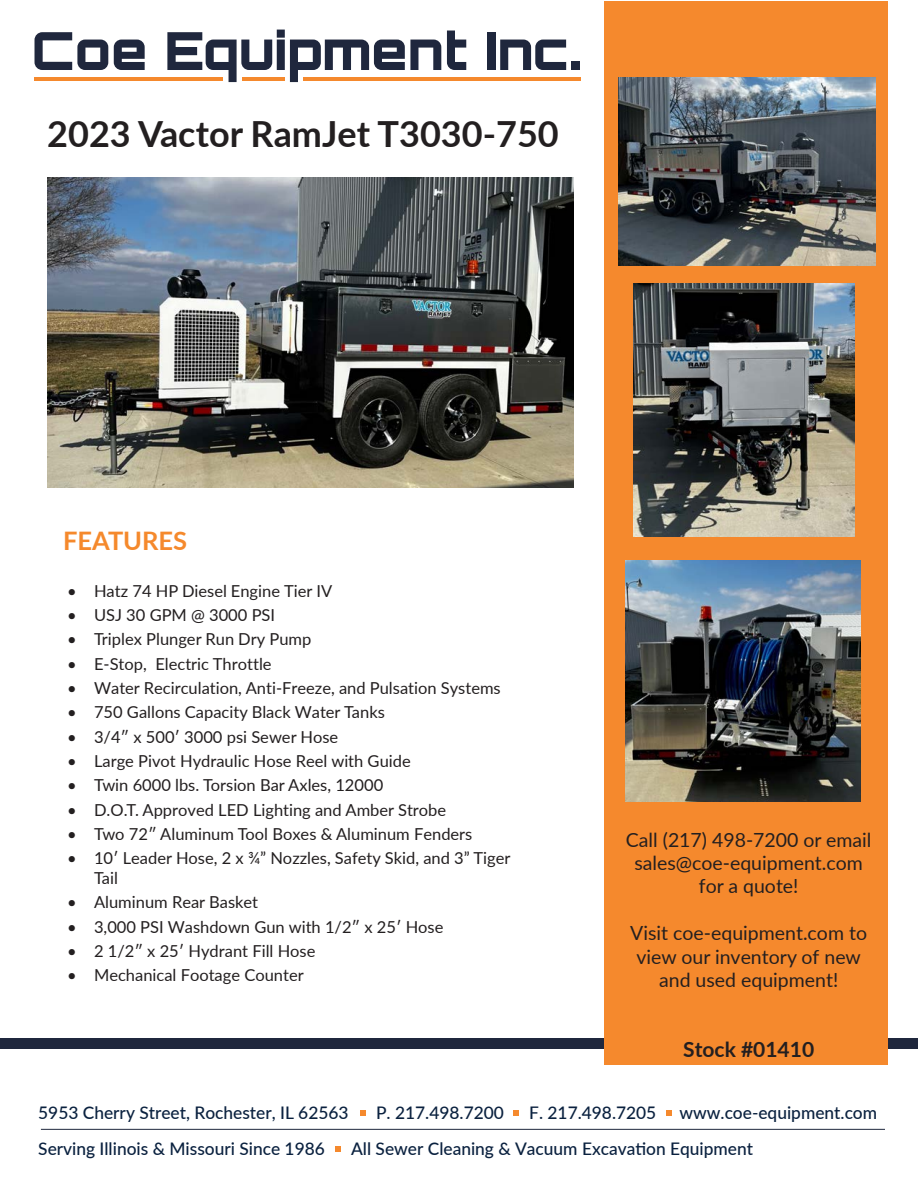
<style>
.page{position:relative;width:918px;height:1188px;background:#fff}
.page>*{position:absolute;margin:0;border:0;box-sizing:border-box;transform-origin:0 0}
.t1{font:700 36px "Lato";color:#231f20}
.t2{font:700 25.5px "Lato";color:#f5892c}
.t3{font:700 21px "Lato";color:#231f20}
.t4{font:19.5px/23.4px "Lato";color:#231f20;text-align:center}
.t5{font:500 17.4px "Lato";color:#0a213f}
.t6{font:16.5px/19.8px "Lato";color:#231f20}
</style>
<div class="page">
<div style="left:0;top:1038px;width:918px;height:10px;background:#1f273d"></div>
<hr style="left:34px;top:77px;width:189px;height:4px;background:#f5892d">
<svg style="left:35px;top:32px;width:73px;height:38px"></svg>
<svg style="left:114px;top:40px;width:31px;height:30px"></svg>
<svg style="left:167px;top:30px;width:274px;height:52px"></svg>
<svg style="left:447px;top:31px;width:19px;height:39px"></svg>
<div style="left:488px;top:32px;width:8px;height:38px;background:#1f273d"></div>
<svg style="left:500px;top:40px;width:66px;height:30px"></svg>
<div style="left:572px;top:62px;width:8px;height:8px;background:#1f273d"></div>
<hr style="left:242px;top:77px;width:43px;height:4px;background:#f5892d">
<hr style="left:303px;top:77px;width:277px;height:4px;background:#f5892d">
<svg style="left:360px;top:1110px;width:5px;height:6px"></svg>
<svg style="left:336px;top:1147px;width:5px;height:5px"></svg>
<svg style="left:513px;top:1110px;width:6px;height:6px"></svg>
<svg style="left:666px;top:1110px;width:5px;height:6px"></svg>
<hr style="left:41px;top:1129px;width:844px;height:1px;background:#1f273d">
<div style="left:604px;top:2px;width:284px;height:1063px;background:#f5892d"></div>
<img style="left:618px;top:78px;width:258px;height:187px">
<img style="left:634px;top:283px;width:220px;height:253px">
<img style="left:47px;top:177px;width:526px;height:310px">
<img style="left:625px;top:561px;width:236px;height:240px">
<h1 class="t1" style="left:47px;top:107px;width:513px">2023 Vactor RamJet T3030-750</h1>
<h2 class="t2" style="left:63px;top:521px;width:126px">FEATURES</h2>
<p class="t6" style="left:67px;top:580px;width:267px">• Hatz 74 HP Diesel Engine Tier IV</p>
<p class="t6" style="left:67px;top:604px;width:210px">• USJ 30 GPM @ 3000 PSI</p>
<p class="t6" style="left:67px;top:629px;width:246px">• Triplex Plunger Run Dry Pump</p>
<p class="t6" style="left:67px;top:653px;width:206px">• E-Stop, Electric Throttle</p>
<p class="t6" style="left:67px;top:677px;width:435px">• Water Recirculation, Anti-Freeze, and Pulsation Systems</p>
<p class="t6" style="left:67px;top:702px;width:319px">• 750 Gallons Capacity Black Water Tanks</p>
<p class="t6" style="left:67px;top:726px;width:273px">• 3/4″ x 500′ 3000 psi Sewer Hose</p>
<p class="t6" style="left:67px;top:750px;width:345px">• Large Pivot Hydraulic Hose Reel with Guide</p>
<p class="t6" style="left:67px;top:775px;width:318px">• Twin 6000 lbs. Torsion Bar Axles, 12000</p>
<p class="t6" style="left:67px;top:799px;width:381px">• D.O.T. Approved LED Lighting and Amber Strobe</p>
<p class="t6" style="left:67px;top:823px;width:407px">• Two 72″ Aluminum Tool Boxes &amp; Aluminum Fenders</p>
<p class="t6" style="left:94px;top:848px;width:418px;text-indent:-27px">• 10′ Leader Hose, 2 x ¾” Nozzles, Safety Skid, and 3” Tiger<br>Tail</p>
<p class="t6" style="left:67px;top:892px;width:193px">• Aluminum Rear Basket</p>
<p class="t6" style="left:67px;top:916px;width:378px">• 3,000 PSI Washdown Gun with 1/2″ x 25′ Hose</p>
<p class="t6" style="left:67px;top:940px;width:250px">• 2 1/2″ x 25′ Hydrant Fill Hose</p>
<p class="t6" style="left:67px;top:965px;width:238px">• Mechanical Footage Counter</p>
<p class="t4" style="left:626px;top:827px;width:247px">Call (217) 498-7200 or email sales@coe-equipment.com for a quote!</p>
<p class="t4" style="left:630px;top:921px;width:238px">Visit coe-equipment.com to view our inventory of new and used equipment!</p>
<p class="t3" style="left:683px;top:1034px;width:132px">Stock #01410</p>
<p class="t5" style="left:38px;top:1100px;width:312px">5953 Cherry Street, Rochester, IL 62563</p>
<p class="t5" style="left:376px;top:1100px;width:129px">P. 217.498.7200</p>
<p class="t5" style="left:529px;top:1100px;width:129px">F. 217.498.7205</p>
<p class="t5" style="left:680px;top:1100px;width:199px">www.coe-equipment.com</p>
<p class="t5" style="left:38px;top:1137px;width:288px">Serving Illinois &amp; Missouri Since 1986</p>
<p class="t5" style="left:351px;top:1137px;width:403px">All Sewer Cleaning &amp; Vacuum Excavation Equipment</p>
</div>
